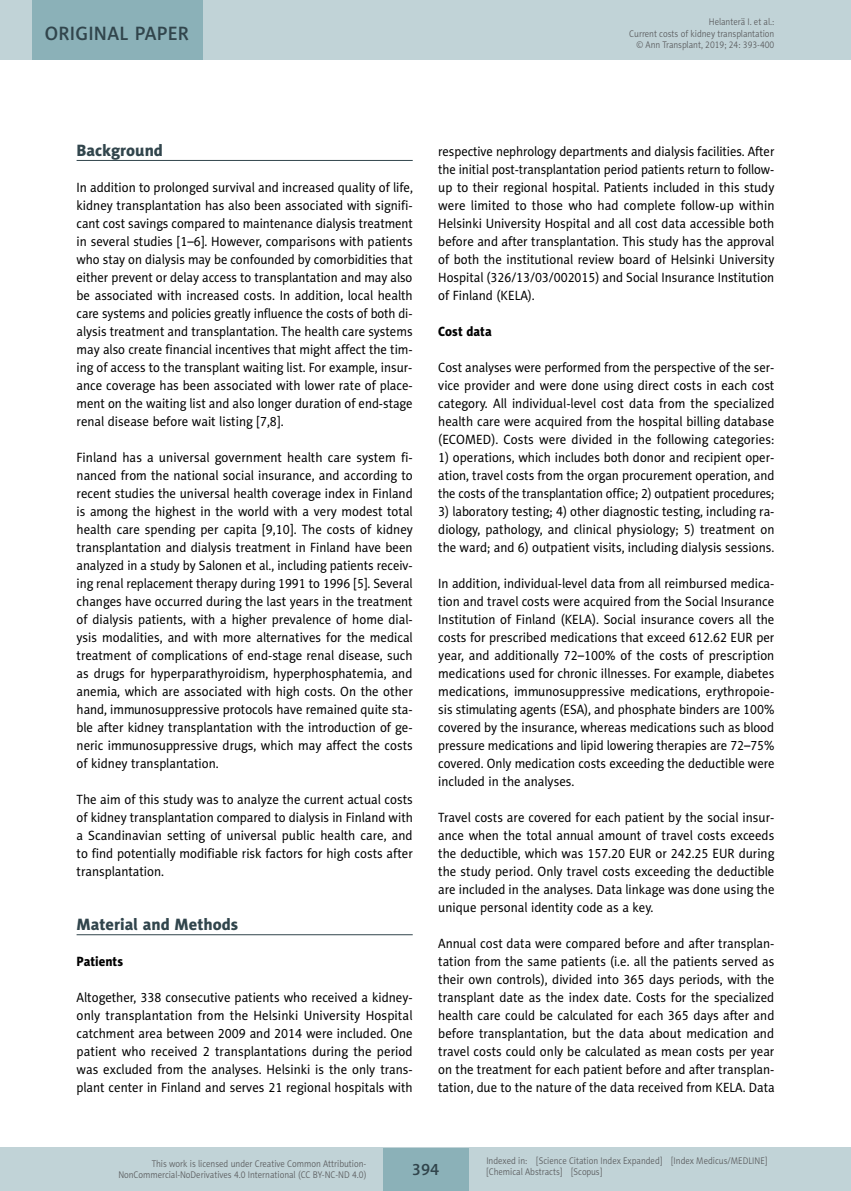
<style>
.page{position:relative;width:851px;height:1191px;background:#fff}
.page>*{position:absolute;margin:0;border:0;box-sizing:border-box;transform-origin:0 0}
.t1{font:19.5px "Naomi Sans EFN Medium";letter-spacing:.015em;color:#31454c}
.t2{font:16.5px "Naomi Sans EFN Heavy";color:#31454c}
.t3{font:16.5px "Naomi Sans EFN Medium";color:#31454c}
.t4{font:13.5px/18px "Naomi Sans EFN";color:#000;text-align:justify;scale:.95 1}
.t5{font:13.5px/18px "Naomi Sans EFN";color:#000;text-align:justify;scale:.96 1}
.t6{font:13.5px/18px "Naomi Sans EFN";color:#000;text-align:justify;scale:.94 1}
.t7{font:13.5px "Naomi Sans EFN Heavy";color:#000;scale:.95 1}
.t8{font:9.75px/11.2px "Naomi Sans EFN Light";color:#58595b;text-align:right;scale:.9 1}
</style>
<div class="page">
<hr style="left:77px;top:160px;width:335px;height:1px;background:#31454c">
<hr style="left:77px;top:934px;width:335px;height:1px;background:#31454c">
<div style="left:0;top:1148px;width:850px;height:43px;background:#c1d3d7"></div>
<div style="left:383px;top:1147px;width:85px;height:43px;background:#8bb1b8"></div>
<div style="left:0;top:0;width:850px;height:60px;background:#c1d3d7"></div>
<hr style="left:850px;top:0;width:1px;height:60px;background:#c1d3d7">
<div style="left:32px;top:0;width:170px;height:60px;background:#8bb1b8"></div>
<h1 class="t1" style="left:45px;top:22px;width:146px">ORIGINAL PAPER</h1>
<p class="t8" style="left:629px;top:16px;width:163px">Helanterä I. et al.:<br>Current costs of kidney transplantation © Ann Transplant, 2019; 24: 393-400</p>
<p class="t2" style="left:77px;top:140px;width:88px">Background</p>
<p class="t4" style="left:77px;top:178px;width:355px">In addition to prolonged survival and increased quality of life, kidney transplantation has also been associated with signifi&shy;cant cost savings compared to maintenance dialysis treatment in several studies [1–6]. However, comparisons with patients who stay on dialysis may be confounded by comorbidities that either prevent or delay access to transplantation and may also be associated with increased costs. In addition, local health care systems and policies greatly influence the costs of both di&shy;alysis treatment and transplantation. The health care systems may also create financial incentives that might affect the tim&shy;ing of access to the transplant waiting list. For example, insur&shy;ance coverage has been associated with lower rate of place&shy;ment on the waiting list and also longer duration of end-stage renal disease before wait listing [7,8].</p>
<p class="t5" style="left:77px;top:448px;width:352px">Finland has a universal government health care system fi&shy;nanced from the national social insurance, and according to recent studies the universal health coverage index in Finland is among the highest in the world with a very modest total health care spending per capita [9,10]. The costs of kidney transplantation and dialysis treatment in Finland have been analyzed in a study by Salonen et al., including patients receiv&shy;ing renal replacement therapy during 1991 to 1996 [5]. Several changes have occurred during the last years in the treatment of dialysis patients, with a higher prevalence of home dial&shy;ysis modalities, and with more alternatives for the medical treatment of complications of end-stage renal disease, such as drugs for hyperparathyroidism, hyperphosphatemia, and anemia, which are associated with high costs. On the other hand, immunosuppressive protocols have remained quite sta&shy;ble after kidney transplantation with the introduction of ge&shy;neric immunosuppressive drugs, which may affect the costs of kidney transplantation.</p>
<p class="t4" style="left:77px;top:790px;width:355px">The aim of this study was to analyze the current actual costs of kidney transplantation compared to dialysis in Finland with a Scandinavian setting of universal public health care, and to find potentially modifiable risk factors for high costs after transplantation.</p>
<p class="t2" style="left:77px;top:914px;width:163px">Material and Methods</p>
<p class="t7" style="left:77px;top:953px;width:50px">Patients</p>
<p class="t4" style="left:77px;top:988px;width:355px">Altogether, 338 consecutive patients who received a kidney&shy;only transplantation from the Helsinki University Hospital catchment area between 2009 and 2014 were included. One patient who received 2 transplantations during the period was excluded from the analyses. Helsinki is the only trans&shy;plant center in Finland and serves 21 regional hospitals with</p>
<p class="t6" style="left:438px;top:142px;width:359px">respective nephrology departments and dialysis facilities. After the initial post-transplantation period patients return to follow&shy;up to their regional hospital. Patients included in this study were limited to those who had complete follow-up within Helsinki University Hospital and all cost data accessible both before and after transplantation. This study has the approval of both the institutional review board of Helsinki University Hospital (326/13/03/002015) and Social Insurance Institution of Finland (KELA).</p>
<p class="t7" style="left:438px;top:323px;width:58px">Cost data</p>
<p class="t6" style="left:438px;top:358px;width:359px">Cost analyses were performed from the perspective of the ser&shy;vice provider and were done using direct costs in each cost category. All individual-level cost data from the specialized health care were acquired from the hospital billing database (ECOMED). Costs were divided in the following categories:</p>
<p class="t4" style="left:438px;top:448px;width:355px">1) operations, which includes both donor and recipient oper&shy;ation, travel costs from the organ procurement operation, and the costs of the transplantation office; 2) outpatient procedures;</p>
<p class="t4" style="left:438px;top:502px;width:355px">3) laboratory testing; 4) other diagnostic testing, including ra&shy;diology, pathology, and clinical physiology; 5) treatment on the ward; and 6) outpatient visits, including dialysis sessions.</p>
<p class="t4" style="left:438px;top:574px;width:355px">In addition, individual-level data from all reimbursed medica&shy;tion and travel costs were acquired from the Social Insurance Institution of Finland (KELA). Social insurance covers all the costs for prescribed medications that exceed 612.62 EUR per year, and additionally 72–100% of the costs of prescription medications used for chronic illnesses. For example, diabetes medications, immunosuppressive medications, erythropoie&shy;sis stimulating agents (ESA), and phosphate binders are 100% covered by the insurance, whereas medications such as blood pressure medications and lipid lowering therapies are 72–75% covered. Only medication costs exceeding the deductible were included in the analyses.</p>
<p class="t4" style="left:438px;top:808px;width:355px">Travel costs are covered for each patient by the social insur&shy;ance when the total annual amount of travel costs exceeds the deductible, which was 157.20 EUR or 242.25 EUR during the study period. Only travel costs exceeding the deductible are included in the analyses. Data linkage was done using the unique personal identity code as a key.</p>
<p class="t4" style="left:438px;top:934px;width:355px">Annual cost data were compared before and after transplan&shy;tation from the same patients (i.e. all the patients served as their own controls), divided into 365 days periods, with the transplant date as the index date. Costs for the specialized health care could be calculated for each 365 days after and before transplantation, but the data about medication and travel costs could only be calculated as mean costs per year on the treatment for each patient before and after transplan&shy;tation, due to the nature of the data received from KELA. Data</p>
<p class="t8" style="left:118px;top:1158px;width:277px">This work is licensed under Creative Common Attribution-<br>NonCommercial-NoDerivatives 4.0 International (CC BY-NC-ND 4.0)</p>
<p class="t3" style="left:412px;top:1160px;width:29px">394</p>
<p class="t8" style="left:486px;top:1155px;width:313px;text-align:left">Indexed in: [Science Citation Index Expanded] [Index Medicus/MEDLINE] [Chemical Abstracts] [Scopus]</p>
</div>
